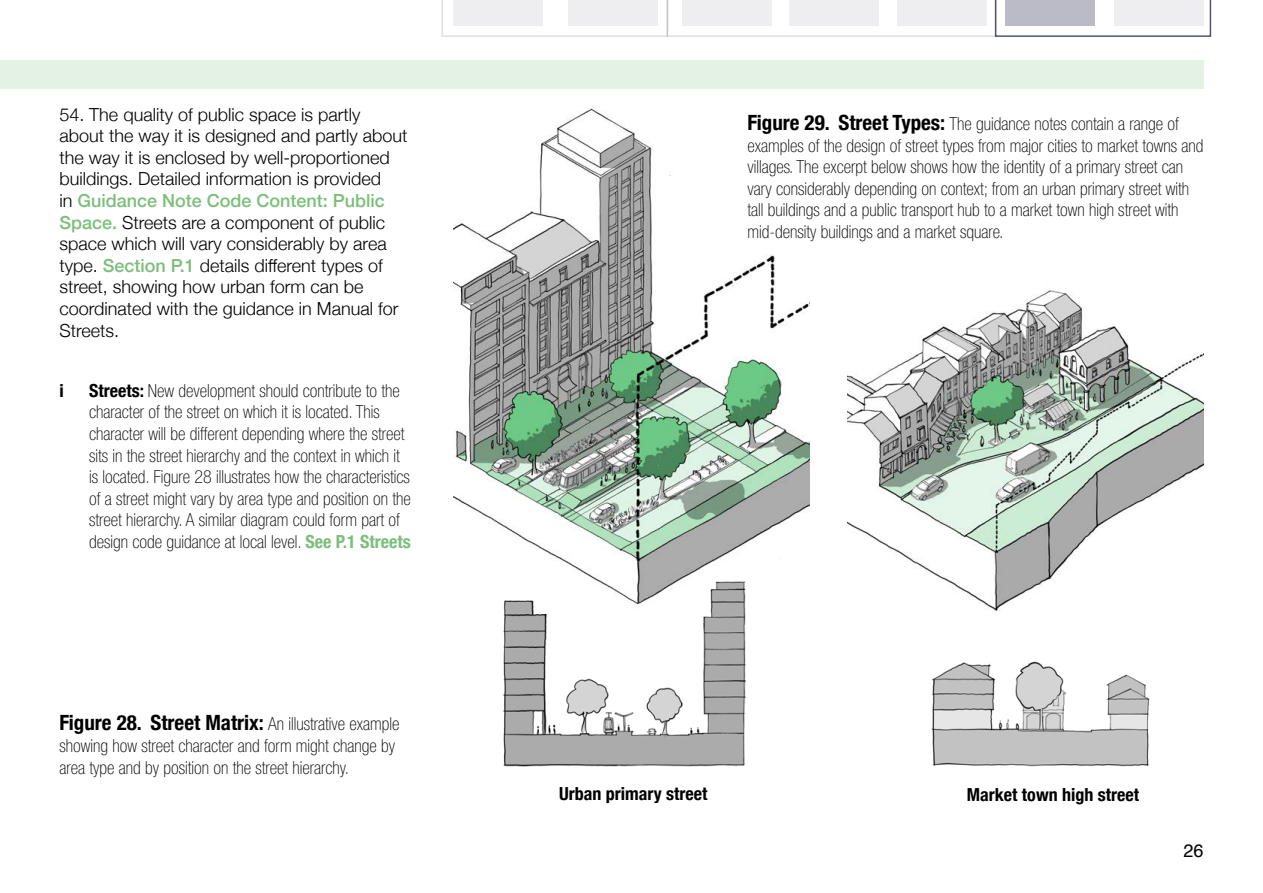
<style>
.page{position:relative;width:1263px;height:893px;background:#fff}
.page>*{position:absolute;margin:0;border:0;box-sizing:border-box;transform-origin:0 0}
.t1{font:700 condensed 21px "Helvetica Neue";color:#000}
.t2{font:100 condensed 18px/21.6px "Helvetica Neue LT Std";color:#000}
.t3{font:300 18px/21.6px "Helvetica Neue";color:#000}
.t4{font:700 condensed 18px "Helvetica Neue";color:#000}
.t5{font:18px "Helvetica";color:#000}
.s1{font-weight:500;color:#7bbf7a}
.s2{font-family:"Helvetica Neue";font-weight:700}
.s3{font-family:"Helvetica Neue";font-weight:700;color:#7bbe7a}
.s4{font-family:"Helvetica Neue LT Std";font-weight:100;font-size:18px}
.s5{font-family:"Helvetica Neue";font-weight:700;font-size:21px}
</style>
<div class="page">
<div style="left:0;top:61px;width:1203px;height:28px;background:#e4f2e4"></div>
<svg style="left:441px;top:0;width:770px;height:37px"></svg>
<img style="left:503px;top:613px;width:243px;height:154px">
<img style="left:454px;top:108px;width:355px;height:505px">
<img style="left:848px;top:290px;width:355px;height:321px">
<img style="left:931px;top:661px;width:219px;height:106px">
<p class="t3" style="left:60px;top:102px;width:350px">54. The quality of public space is partly about the way it is designed and partly about the way it is enclosed by well-proportioned buildings. Detailed information is provided<br>in <span class="s1">Guidance Note Code Content: Public Space.</span> Streets are a component of public space which will vary considerably by area type. <span class="s1">Section P.1</span> details different types of street, showing how urban form can be coordinated with the guidance in Manual for Streets.</p>
<p class="t4" style="left:60px;top:379px;width:6px">i</p>
<p class="t2" style="left:89px;top:379px;width:323px"><span class="s2">Streets:</span> New development should contribute to the character of the street on which it is located. This character will be different depending where the street sits in the street hierarchy and the context in which it is located. Figure 28 illustrates how the characteristics of a street might vary by area type and position on the street hierarchy. A similar diagram could form part of design code guidance at local level. <span class="s3">See P.1 Streets</span></p>
<p class="t1" style="left:60px;top:710px;width:341px">Figure 28. Street Matrix: <span class="s4">An illustrative example</span></p>
<p class="t2" style="left:60px;top:735px;width:337px">showing how street character and form might change by area type and by position on the street hierarchy.</p>
<p class="t2" style="left:747px;top:113px;width:457px"><span class="s5">Figure 29. Street Types:</span> The guidance notes contain a range of examples of the design of street types from major cities to market towns and villages. The excerpt below shows how the identity of a primary street can vary considerably depending on context; from an urban primary street with tall buildings and a public transport hub to a market town high street with</p>
<p class="t2" style="left:747px;top:221px;width:257px">mid-density buildings and a market square.</p>
<p class="t4" style="left:559px;top:783px;width:150px">Urban primary street</p>
<p class="t4" style="left:967px;top:784px;width:174px">Market town high street</p>
<p class="t5" style="left:1183px;top:837px;width:22px">26</p>
</div>
